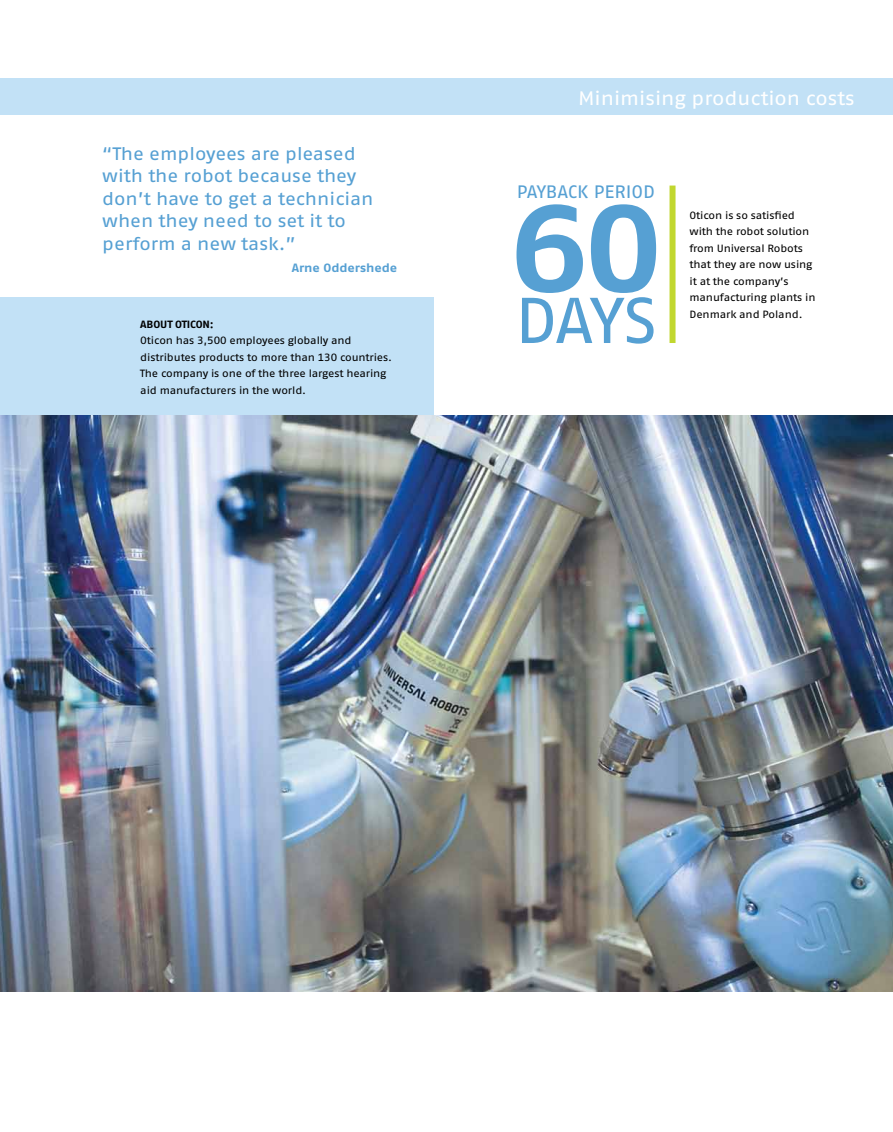
<style>
.page{position:relative;width:893px;height:1132px;background:#fff}
.page>*{position:absolute;margin:0;border:0;box-sizing:border-box;transform-origin:0 0}
.t1{font:64.5px "Fago Ex Regular Tf";color:#56a0d3}
.t2{font:19.5px "Fago Ex Regular Tf";color:#fff}
.t3{font:18px/22.5px "Fago Ex Regular Tf";letter-spacing:-.005em;color:#56a0d3}
.t4{font:12px "Fago Ex Bold Tf";letter-spacing:-.005em;color:#56a0d3}
.t5{font:10.5px/16.5px "Fago Ex Regular Tf";letter-spacing:-.015em;color:#000}
.t6{font:10.5px "Fago Ex Bold Tf";letter-spacing:-.01em;color:#000}
</style>
<div class="page">
<img style="left:0;top:415px;width:893px;height:576px">
<div style="left:0;top:79px;width:893px;height:36px;background:#c2e1f6"></div>
<div style="left:669px;top:185px;width:6px;height:158px;background:#c1d72f"></div>
<div style="left:0;top:298px;width:434px;height:117px;background:#c2e1f6"></div>
<h3 class="t3" style="left:102px;top:142px;width:273px">“The employees are pleased with the robot because they don’t have to get a technician when they need to set it to perform a new task.”</h3>
<p class="t4" style="left:292px;top:261px;width:107px">Arne Oddershede</p>
<p class="t6" style="left:140px;top:317px;width:75px">ABOUT Oticon :</p>
<p class="t5" style="left:140px;top:332px;width:253px">Oticon has 3,500 employees globally and distributes products to more than 130 countries.<br>The company is one of the three largest hearing aid manufacturers in the world.</p>
<h2 class="t2" style="left:578px;top:86px;width:278px">Minimising production costs</h2>
<h3 class="t3" style="left:517px;top:180px;width:22px">Payback</h3>
<h3 class="t3" style="left:594px;top:180px;width:63px">PERIOD</h3>
<h1 class="t1" style="left:512px;top:282px;width:152px"><sup>60</sup>DAYS</h1>
<p class="t5" style="left:689px;top:207px;width:128px">Oticon is so satisfied with the robot solution from Universal Robots that they are now using it at the company’s manufacturing plants in<br>Denmark and Poland.</p>
</div>
